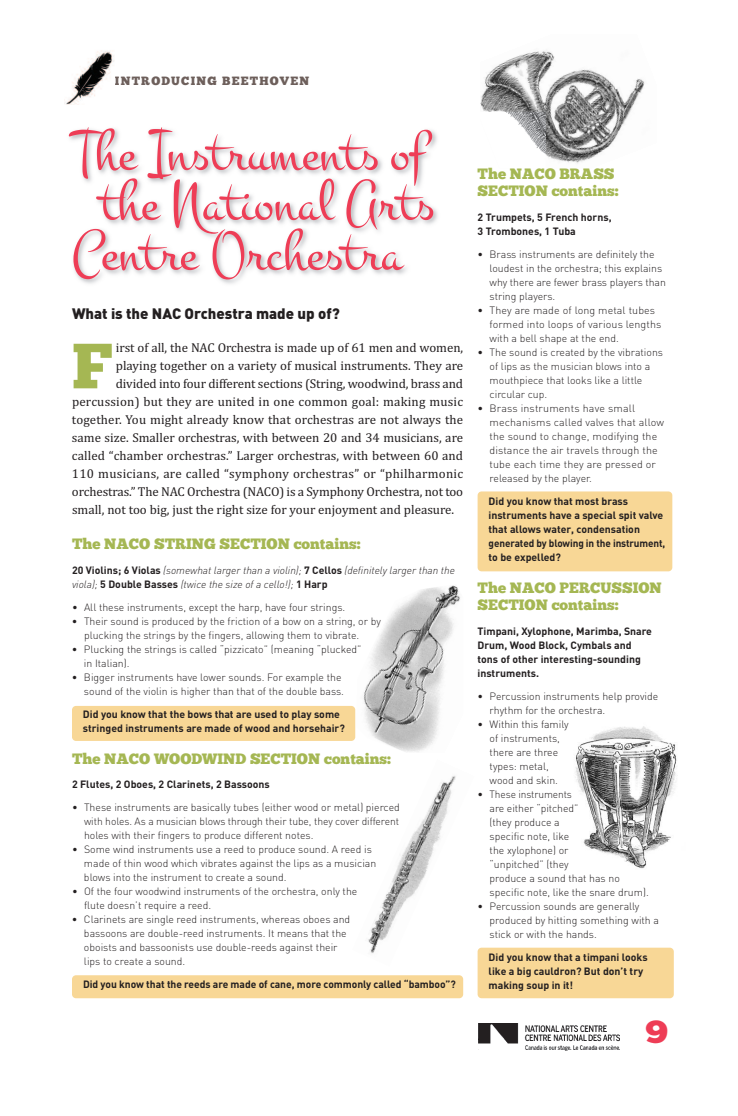
<style>
.page{position:relative;width:738px;height:1116px;background:#fff}
.page>*{position:absolute;margin:0;border:0;box-sizing:border-box;transform-origin:0 0}
.t1{font:63.8px "Chunk Five";color:#a5b753}
.t2{font:59.5px/50px "Montez";color:#ee3d56;text-align:center}
.t3{font:32px "Chunk Five";color:#ee3d56;scale:1.2 1}
.t4{font:15px/17px "Chunk Five";color:#a5b753}
.t5{font:900 15px "DIN";color:#231f20}
.t6{font:13px "Cambria";color:#231f20}
.t7{font:13px "Cambria";letter-spacing:.02em;color:#231f20}
.t8{font:12px "Chunk Five";letter-spacing:.1em;color:#6d5f5b}
.t9{font:300 10.5px/14px "DIN";color:#231f20}
.t10{font:700 10.5px/14px "DIN";color:#231f20}
.t11{font:italic 300 10.5px/14px "DINOT";color:#231f20}
.s1{font-family:"DIN";font-weight:700;font-style:normal}
</style>
<div class="page">
<div style="left:478px;top:948px;width:196px;height:50px;background:#f8d796;border-radius:4px"></div>
<div style="left:72px;top:975px;width:391px;height:23px;background:#f8d796;border-radius:4px"></div>
<div style="left:478px;top:491px;width:194px;height:80px;background:#f8d796;border-radius:4px"></div>
<div style="left:72px;top:706px;width:283px;height:35px;background:#f8d796;border-radius:4px"></div>
<img style="left:478px;top:1023px;width:141px;height:27px">
<img style="left:64px;top:50px;width:50px;height:55px">
<img style="left:480px;top:51px;width:165px;height:113px">
<img style="left:69px;top:128px;width:369px;height:156px">
<img style="left:480px;top:112px;width:66px;height:52px">
<img style="left:368px;top:775px;width:88px;height:178px">
<img style="left:363px;top:585px;width:97px;height:167px">
<img style="left:575px;top:726px;width:102px;height:143px">
<p class="t8" style="left:115px;top:74px;width:196px">INTRODUCING BEETHOVEN</p>
<h2 class="t2" style="left:72px;top:124px;width:364px">The Instruments of the National Arts<br>Centre Orchestra</h2>
<h3 class="t5" style="left:72px;top:305px;width:269px">What is the NAC Orchestra made up of?</h3>
<h1 class="t1" style="left:72px;top:329px;width:42px">F</h1>
<p class="t6" style="left:116px;top:340px;width:349px">irst of all, the naC orchestra is made up of 61 men and women,</p>
<p class="t6" style="left:116px;top:358px;width:349px">playing together on a variety of musical instruments. they are</p>
<p class="t6" style="left:116px;top:376px;width:349px">divided into four different sections (string, woodwind, brass and</p>
<p class="t6" style="left:72px;top:394px;width:393px">percussion) but they are united in one common goal: making music</p>
<p class="t6" style="left:72px;top:412px;width:393px">together. You might already know that orchestras are not always the</p>
<p class="t6" style="left:72px;top:430px;width:393px">same size. smaller orchestras, with between 20 and 34 musicians, are</p>
<p class="t6" style="left:72px;top:448px;width:393px">called “chamber orchestras.” larger orchestras, with between 60 and</p>
<p class="t7" style="left:72px;top:466px;width:393px">110 musicians, are called “symphony orchestras” or “philharmonic</p>
<p class="t6" style="left:72px;top:484px;width:393px">orchestras.” the naC orchestra (naCo) is a symphony orchestra, not too</p>
<p class="t6" style="left:72px;top:502px;width:384px">small, not too big, just the right size for your enjoyment and pleasure.</p>
<h3 class="t4" style="left:72px;top:536px;width:290px">The NACO STRING SECTION contains:</h3>
<p class="t11" style="left:72px;top:565px;width:385px"><span class="s1">20 Violins; 6 Violas</span> (somewhat larger than a violin); <span class="s1">7 Cellos</span> (definitely larger than the viola); <span class="s1">5 Double Basses</span> (twice the size of a cello!); <span class="s1">1 Harp</span></p>
<p class="t9" style="left:72px;top:601px;width:275px">• All these instruments, except the harp, have four strings.</p>
<p class="t9" style="left:84px;top:615px;width:298px;text-indent:-12px">• Their sound is produced by the friction of a bow on a string, or by plucking the strings by the fingers, allowing them to vibrate.</p>
<p class="t9" style="left:84px;top:643px;width:279px;text-indent:-12px">• Plucking the strings is called “pizzicato” (meaning “plucked” in Italian).</p>
<p class="t9" style="left:72px;top:671px;width:274px;text-align:right">• Bigger instruments have lower sounds. For example the sound of the violin is higher than that of the double bass.</p>
<p class="t10" style="left:83px;top:708px;width:263px">Did you know that the bows that are used to play some stringed instruments are made of wood and horsehair?</p>
<h3 class="t4" style="left:72px;top:751px;width:320px">The NACO WOODWIND SECTION contains:</h3>
<p class="t10" style="left:72px;top:778px;width:199px">2 Flutes, 2 Oboes, 2 Clarinets, 2 Bassoons</p>
<p class="t9" style="left:84px;top:801px;width:317px;text-align:justify;text-indent:-12px">• These instruments are basically tubes (either wood or metal) pierced with holes. As a musician blows through their tube, they cover different holes with their fingers to produce different notes.</p>
<p class="t9" style="left:84px;top:843px;width:294px;text-indent:-12px">• Some wind instruments use a reed to produce sound. A reed is made of thin wood which vibrates against the lips as a musician blows into the instrument to create a sound.</p>
<p class="t9" style="left:84px;top:885px;width:275px;text-indent:-12px">• Of the four woodwind instruments of the orchestra, only the flute doesn’t require a reed.</p>
<p class="t9" style="left:84px;top:913px;width:268px;text-indent:-12px">• Clarinets are single reed instruments, whereas oboes and bassoons are double-reed instruments. It means that the oboists and bassoonists use double-reeds against their lips to create a sound.</p>
<p class="t10" style="left:83px;top:978px;width:374px">Did you know that the reeds are made of cane, more commonly called “bamboo”?</p>
<h3 class="t4" style="left:478px;top:166px;width:142px">The NACO BRASS<br>SECTION contains:</h3>
<p class="t10" style="left:478px;top:211px;width:136px">2 Trumpets, 5 French horns,<br>3 Trombones, 1 Tuba</p>
<p class="t9" style="left:490px;top:248px;width:178px;text-indent:-12px">• Brass instruments are definitely the loudest in the orchestra; this explains why there are fewer brass players than string players.</p>
<p class="t9" style="left:490px;top:304px;width:173px;text-indent:-12px">• They are made of long metal tubes formed into loops of various lengths with a bell shape at the end.</p>
<p class="t9" style="left:490px;top:346px;width:175px;text-indent:-12px">• The sound is created by the vibrations of lips as the musician blows into a mouthpiece that looks like a little circular cup.</p>
<p class="t9" style="left:490px;top:402px;width:176px;text-indent:-12px">• Brass instruments have small mechanisms called valves that allow the sound to change, modifying the distance the air travels through the tube each time they are pressed or released by the player.</p>
<p class="t10" style="left:489px;top:495px;width:178px">Did you know that most brass instruments have a special spit valve that allows water, condensation generated by blowing in the instrument, to be expelled?</p>
<h3 class="t4" style="left:478px;top:580px;width:186px">The NACO PERCUSSION<br>SECTION contains:</h3>
<p class="t10" style="left:478px;top:625px;width:176px">Timpani, Xylophone, Marimba, Snare<br>Drum, Wood Block, Cymbals and tons of other interesting-sounding instruments.</p>
<p class="t9" style="left:490px;top:690px;width:170px;text-indent:-12px">• Percussion instruments help provide rhythm for the orchestra.</p>
<p class="t9" style="left:490px;top:718px;width:81px;text-indent:-12px">• Within this family of instruments, there are three types: metal, wood and skin.</p>
<p class="t9" style="left:490px;top:788px;width:161px;text-indent:-12px">• These instruments<br>are either “pitched”<br>(they produce a<br>specific note, like<br>the xylophone) or<br>“unpitched” (they<br>produce a sound that has no specific note, like the snare drum).</p>
<p class="t9" style="left:490px;top:900px;width:171px;text-indent:-12px">• Percussion sounds are generally produced by hitting something with a stick or with the hands.</p>
<p class="t10" style="left:489px;top:951px;width:161px">Did you know that a timpani looks like a big cauldron? But don’t try making soup in it!</p>
<h3 class="t3" style="left:645px;top:1013px;width:20px">9</h3>
</div>
